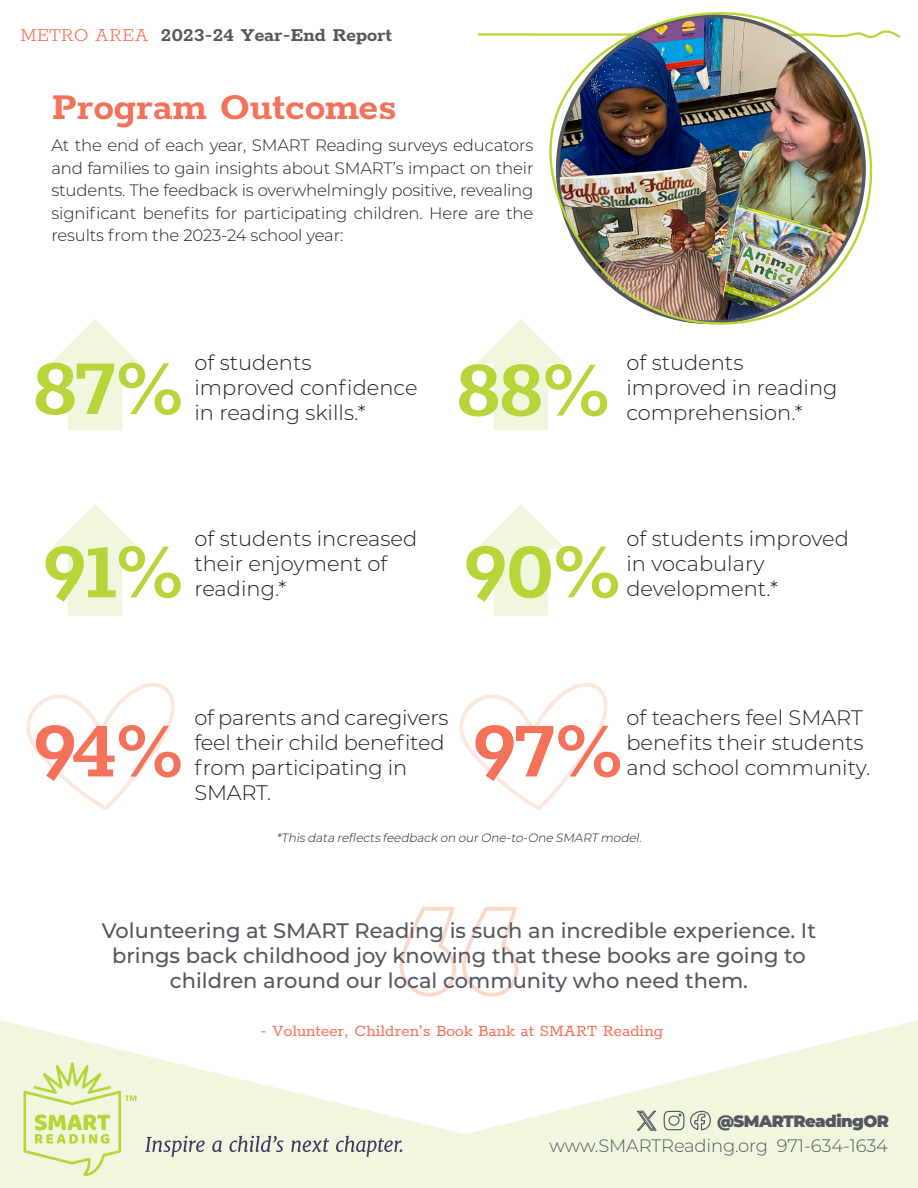
<style>
.page{position:relative;width:918px;height:1188px;background:#fff}
.page>*{position:absolute;margin:0;border:0;box-sizing:border-box;transform-origin:0 0}
.t1{font:700 88.2px "Rokkitt";letter-spacing:-.035em;color:#b7d439}
.t2{font:700 88.2px "Rokkitt";color:#f37259}
.t3{font:700 42px "Rokkitt";color:#f37259}
.t4{font:300 21px/25.2px "Montserrat";color:#231f20}
.t5{font:500 21px/25.2px "Montserrat";color:#535860;text-align:center}
.t6{font:700 21px "Rokkitt";color:#535860}
.t7{font:18px "Rokkitt";color:#f37259}
.t8{font:300 18px "Montserrat";letter-spacing:-.01em;color:#535860}
.t9{font:300 16.5px/22.5px "Montserrat";letter-spacing:-.01em;color:#231f20;text-align:justify}
.t10{font:900 16.5px "Montserrat";letter-spacing:-.035em;color:#535860}
.t11{font:italic 300 12px "Montserrat";color:#231f20}
.s1{font-weight:300;color:#f37259}
</style>
<div class="page">
<svg style="left:26px;top:683px;width:149px;height:127px"></svg>
<svg style="left:459px;top:683px;width:149px;height:127px"></svg>
<svg style="left:51px;top:319px;width:88px;height:111px"></svg>
<svg style="left:477px;top:319px;width:88px;height:111px"></svg>
<svg style="left:477px;top:504px;width:88px;height:112px"></svg>
<svg style="left:51px;top:504px;width:88px;height:112px"></svg>
<svg style="left:0;top:1020px;width:918px;height:168px;fill:#f1f7df"></svg>
<svg style="left:145px;top:1136px;width:60px;height:21px"></svg>
<svg style="left:212px;top:1140px;width:10px;height:12px"></svg>
<svg style="left:229px;top:1136px;width:54px;height:16px"></svg>
<svg style="left:291px;top:1138px;width:38px;height:14px"></svg>
<svg style="left:336px;top:1136px;width:66px;height:21px"></svg>
<svg style="left:24px;top:1062px;width:112px;height:114px;background:#e5efbd"></svg>
<svg style="left:477px;top:30px;width:424px;height:8px"></svg>
<svg style="left:663px;top:1107px;width:50px;height:24px"></svg>
<svg style="left:636px;top:1111px;width:21px;height:20px"></svg>
<svg style="left:399px;top:907px;width:120px;height:90px"></svg>
<img style="left:548px;top:12px;width:341px;height:316px">
<p class="t6" style="left:21px;top:19px;width:373px"><span class="s1">METRO AREA</span> 2023-24 Year-End Report</p>
<p class="t3" style="left:51px;top:75px;width:347px">Program Outcomes</p>
<p class="t9" style="left:51px;top:134px;width:484px">At the end of each year, SMART Reading surveys educators and families to gain insights about SMART’s impact on their students. The feedback is overwhelmingly positive, revealing significant benefits for participating children. Here are the results from the 2023-24 school year:</p>
<p class="t1" style="left:32px;top:324px;width:154px">87%</p>
<p class="t4" style="left:194px;top:349px;width:225px">of students<br>improved confidence in reading skills.*</p>
<p class="t1" style="left:42px;top:507px;width:144px">91%</p>
<p class="t4" style="left:194px;top:525px;width:224px">of students increased their enjoyment of reading.*</p>
<p class="t1" style="left:456px;top:325px;width:157px">88%</p>
<p class="t4" style="left:626px;top:349px;width:213px">of students improved in reading comprehension.*</p>
<p class="t1" style="left:463px;top:507px;width:161px">90%</p>
<p class="t4" style="left:626px;top:525px;width:224px">of students improved in vocabulary development.*</p>
<p class="t2" style="left:33px;top:686px;width:154px">94%</p>
<p class="t4" style="left:194px;top:704px;width:256px">of parents and caregivers feel their child benefited from participating in<br>SMART.</p>
<p class="t4" style="left:626px;top:704px;width:246px">of teachers feel SMART benefits their students and school community.</p>
<p class="t2" style="left:472px;top:686px;width:154px">97%</p>
<p class="t11" style="left:276px;top:829px;width:369px">*This data reflects feedback on ourOne-to-One SMART model.</p>
<p class="t5" style="left:102px;top:917px;width:716px">Volunteering at SMART Reading is such an incredible experience. It brings back childhood joy knowing that these books are going to children around our local community who need them.</p>
<p class="t7" style="left:261px;top:1019px;width:404px">- Volunteer, Children’s Book Bank at SMART Reading</p>
<p class="t10" style="left:717px;top:1108px;width:174px">@SMARTReadingOR</p>
<p class="t8" style="left:549px;top:1133px;width:340px">www.SMARTReading.org 971-634-1634</p>
</div>
